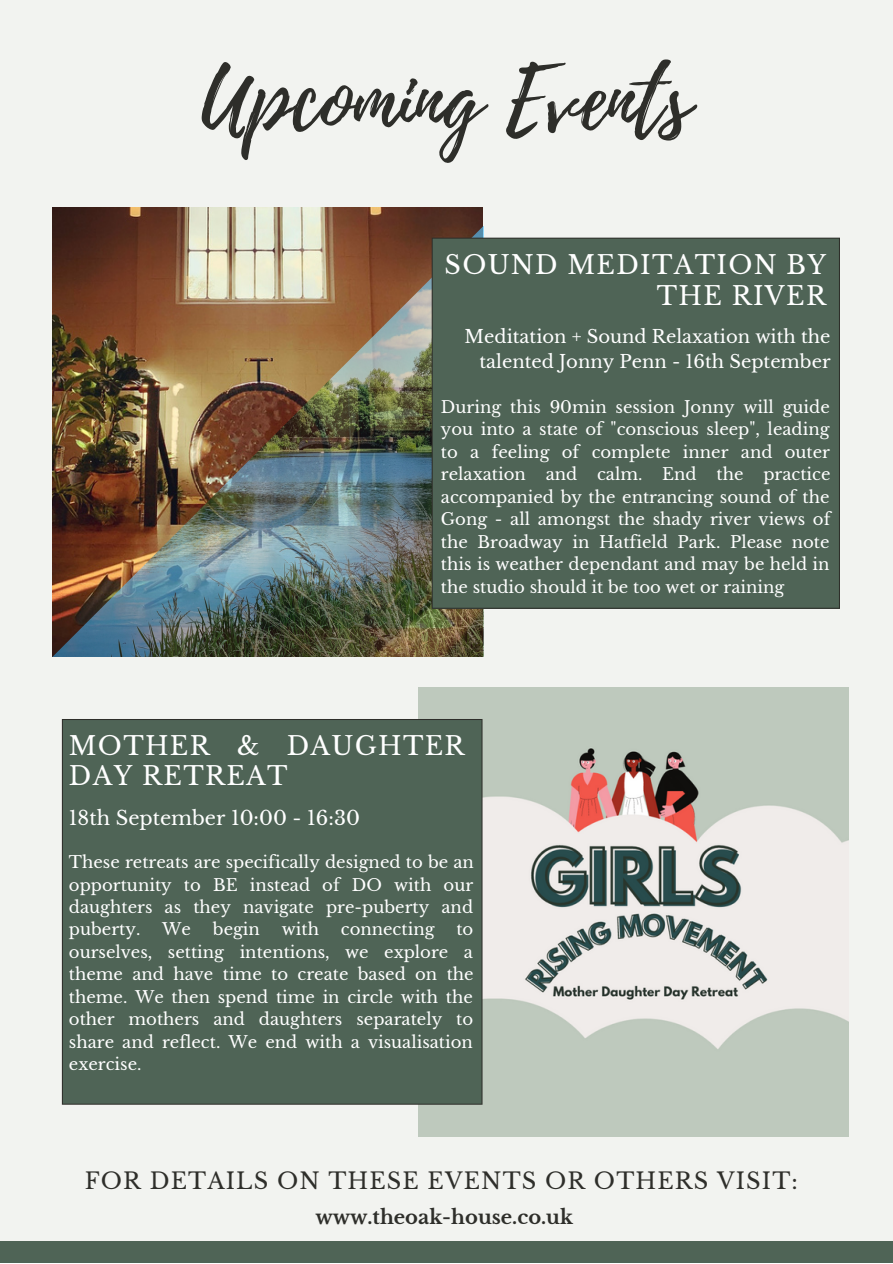
<style>
.page{position:relative;width:893px;height:1264px;background:#fff}
.page>*{position:absolute;margin:0;border:0;box-sizing:border-box;transform-origin:0 0}
.t1{font:85.5px "Playlist Script";color:#2e2e2a}
.t2{font:25.5px/30.3px "Libre Baskerville";letter-spacing:.05em;color:#fff;text-align:right}
.t3{font:22.5px "Libre Baskerville";letter-spacing:.05em;color:#2e2e2a}
.t4{font:19.5px "Libre Baskerville";color:#fff}
.t5{font:700 19.5px "Libre Baskerville";color:#2e2e2a}
.t6{font:18px/24.8px "Libre Baskerville";color:#fff;text-align:right}
.t7{font:16.5px/22.5px "Libre Baskerville";color:#fff;text-align:justify}
</style>
<div class="page">
<div style="left:0;top:0;width:892px;height:1262px;background:#f2f3f0"></div>
<img style="left:53px;top:208px;width:429px;height:18px">
<img style="left:418px;top:687px;width:430px;height:449px">
<div style="left:62px;top:719px;width:420px;height:385px;background:#4f6456"></div>
<hr style="left:62px;top:720px;width:1px;height:383px;background:#2e2e2a">
<hr style="left:481px;top:720px;width:1px;height:383px;background:#2e2e2a">
<hr style="left:63px;top:1103px;width:418px;height:1px;background:#2e2e2a">
<hr style="left:63px;top:719px;width:418px;height:1px;background:#2e2e2a">
<div style="left:0;top:1240px;width:892px;height:22px;background:#4f6456"></div>
<img style="left:53px;top:226px;width:430px;height:430px">
<div style="left:432px;top:238px;width:407px;height:370px;background:#4f6456"></div>
<hr style="left:431px;top:239px;width:1px;height:368px;background:#2e2e2a">
<hr style="left:838px;top:239px;width:1px;height:368px;background:#2e2e2a">
<hr style="left:432px;top:607px;width:406px;height:1px;background:#2e2e2a">
<hr style="left:432px;top:238px;width:406px;height:1px;background:#2e2e2a">
<h1 class="t1" style="left:202px;top:38px;width:490px">Upcoming Events</h1>
<h2 class="t2" style="left:444px;top:250px;width:383px">SOUND MEDITATION BY<br>THE RIVER</h2>
<p class="t6" style="left:464px;top:324px;width:367px">Meditation + Sound Relaxation with the talented Jonny Penn - 16th September</p>
<p class="t7" style="left:441px;top:396px;width:391px">During this 90min session Jonny will guide you into a state of "conscious sleep", leading to a feeling of complete inner and outer relaxation and calm. End the practice accompanied by the entrancing sound of the Gong - all amongst the shady river views of the Broadway in Hatfield Park. Please note this is weather dependant and may be held in the studio should it be too wet or raining</p>
<h2 class="t2" style="left:69px;top:730px;width:397px;text-align:left">MOTHER &amp; DAUGHTER<br>DAY RETREAT</h2>
<p class="t4" style="left:69px;top:805px;width:292px">18th September 10:00 - 16:30</p>
<p class="t7" style="left:69px;top:851px;width:406px">These retreats are specifically designed to be an opportunity to BE instead of DO with our daughters as they navigate pre-puberty and puberty.</p>
<p class="t7" style="left:162px;top:918px;width:30px">We</p>
<p class="t7" style="left:213px;top:918px;width:49px">begin</p>
<p class="t7" style="left:282px;top:918px;width:39px">with</p>
<p class="t7" style="left:341px;top:918px;width:95px">connecting</p>
<p class="t7" style="left:69px;top:918px;width:406px;text-indent:387px">to ourselves, setting intentions, we explore a theme and have time to create based on the theme. We then spend time in circle with the other mothers and daughters separately to share and reflect. We end with a visualisation exercise.</p>
<h3 class="t3" style="left:85px;top:1167px;width:714px">FOR DETAILS ON THESE EVENTS OR OTHERS VISIT:</h3>
<p class="t5" style="left:315px;top:1204px;width:259px">www.theoak-house.co.uk</p>
</div>
